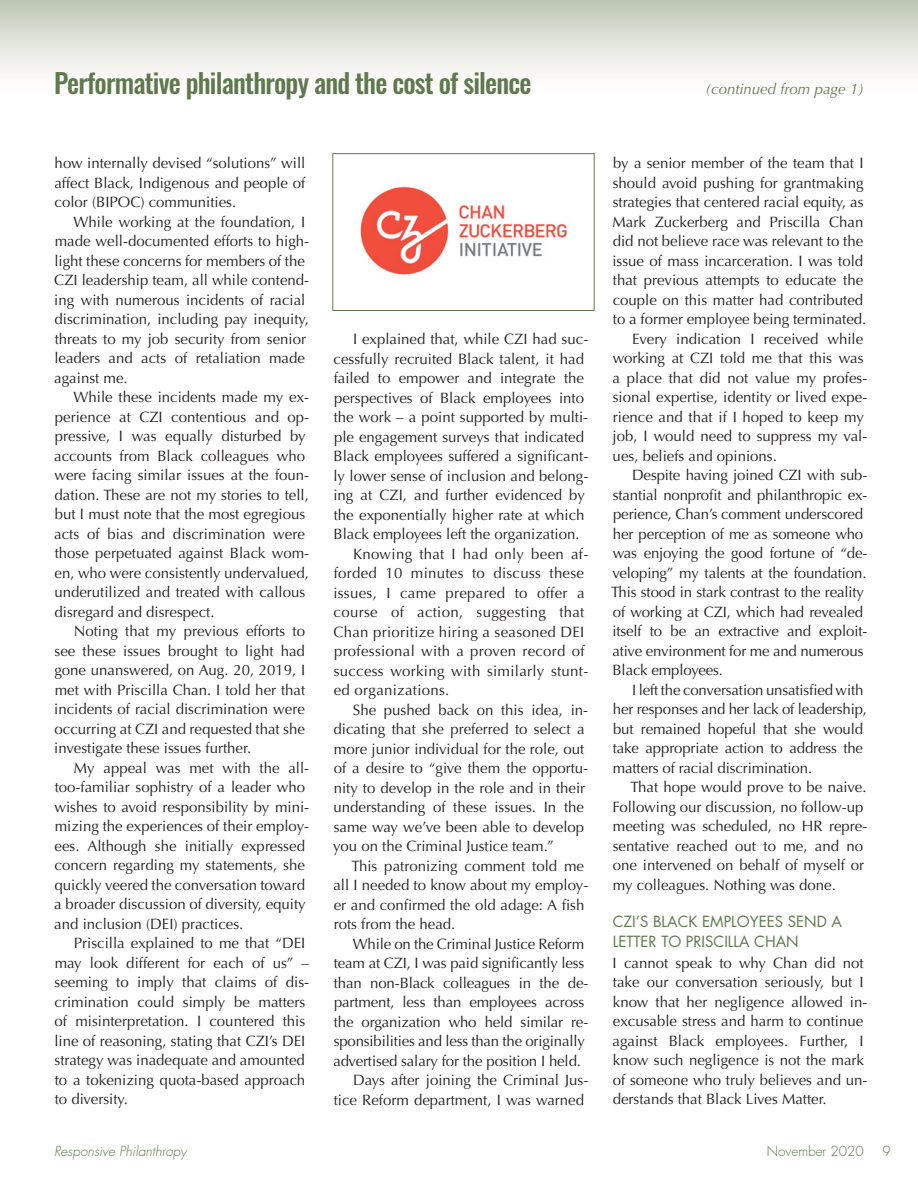
<style>
.page{position:relative;width:918px;height:1188px;background:#fff}
.page>*{position:absolute;margin:0;border:0;box-sizing:border-box;transform-origin:0 0}
.t1{font:500 27px "Oswald";letter-spacing:-.03em;color:#5f784e}
.t2{font:15px/19.5px "Optima";color:#231f20}
.t3{font:15px "Optima";letter-spacing:.02em;color:#231f20}
.t4{font:15px/19.5px "Futura";color:#5f784e}
.t5{font:italic 15px "Optima";color:#5f784e}
.t6{font:italic 300 13.5px "Futura";color:#5f784e}
.t7{font:300 13.5px "Futura";color:#5f784e}
</style>
<div class="page">
<div style="left:0;top:0;width:918px;height:94px;background:linear-gradient(to bottom,#c0c8b6,#fff)"></div>
<img style="left:360px;top:186px;width:207px;height:89px">
<div style="left:332px;top:153px;width:263px;height:158px;border:1px solid #5f784e"></div>
<h1 class="t1" style="left:54px;top:69px;width:479px">Performative philanthropy and the cost of silence</h1>
<p class="t5" style="left:705px;top:80px;width:160px">(continued from page 1)</p>
<p class="t2" style="left:54px;top:154px;width:253px;text-align:justify">how internally devised “solutions” will affect Black, Indigenous and people of color (BIPOC) communities.</p>
<p class="t2" style="left:54px;top:212px;width:256px;text-indent:19px">While working at the foundation, I made well-documented efforts to high&shy;light these concerns for members of the CZI leadership team, all while contend&shy;ing with numerous incidents of racial discrimination, including pay inequity, threats to my job security from senior leaders and acts of retaliation made against me.</p>
<p class="t2" style="left:54px;top:388px;width:256px;text-indent:19px">While these incidents made my ex&shy;perience at CZI contentious and op&shy;pressive, I was equally disturbed by accounts from Black colleagues who were facing similar issues at the foun&shy;dation. These are not my stories to tell, but I must note that the most egregious acts of bias and discrimination were those perpetuated against Black wom&shy;en, who were consistently undervalued, underutilized and treated with callous disregard and disrespect.</p>
<p class="t2" style="left:54px;top:622px;width:253px;text-align:justify;text-indent:19px">Noting that my previous efforts to see these issues brought to light had gone unanswered, on Aug. 20, 2019, I met with Priscilla Chan. I told her that incidents of racial discrimination were occurring at CZI and requested that she investigate these issues further.</p>
<p class="t2" style="left:54px;top:758px;width:256px;text-indent:20px">My appeal was met with the all&shy;too-familiar sophistry of a leader who wishes to avoid responsibility by mini&shy;mizing the experiences of their employ&shy;ees. Although she initially expressed concern regarding my statements, she quickly veered the conversation toward a broader discussion of diversity, equity and inclusion (DEI) practices.</p>
<p class="t2" style="left:54px;top:934px;width:256px;text-indent:20px">Priscilla explained to me that “DEI may look different for each of us” – seeming to imply that claims of dis&shy;crimination could simply be matters of misinterpretation. I countered this line of reasoning, stating that CZI’s DEI strategy was inadequate and amounted to a tokenizing quota-based approach to diversity.</p>
<p class="t2" style="left:353px;top:330px;width:237px">I explained that, while CZI had suc-</p>
<p class="t2" style="left:334px;top:349px;width:252px">cessfully recruited Black talent, it had</p>
<p class="t2" style="left:334px;top:369px;width:252px">failed to empower and integrate the</p>
<p class="t2" style="left:334px;top:388px;width:252px">perspectives of Black employees into</p>
<p class="t2" style="left:334px;top:408px;width:256px">the work – a point supported by multi-</p>
<p class="t2" style="left:334px;top:427px;width:252px">ple engagement surveys that indicated</p>
<p class="t2" style="left:334px;top:447px;width:256px">Black employees suffered a significant-</p>
<p class="t2" style="left:333px;top:466px;width:256px">ly lower sense of inclusion and belong-</p>
<p class="t2" style="left:333px;top:486px;width:253px">ing at CZI, and further evidenced by</p>
<p class="t2" style="left:334px;top:505px;width:252px">the exponentially higher rate at which</p>
<p class="t2" style="left:334px;top:525px;width:248px">Black employees left the organization.</p>
<p class="t3" style="left:353px;top:545px;width:237px">Knowing that I had only been af-</p>
<p class="t3" style="left:334px;top:564px;width:252px">forded 10 minutes to discuss these</p>
<p class="t3" style="left:333px;top:584px;width:253px">issues, I came prepared to offer a</p>
<p class="t3" style="left:334px;top:603px;width:252px">course of action, suggesting that</p>
<p class="t3" style="left:333px;top:623px;width:253px">Chan prioritize hiring a seasoned DEI</p>
<p class="t3" style="left:334px;top:642px;width:252px">professional with a proven record of</p>
<p class="t3" style="left:334px;top:662px;width:256px">success working with similarly stunt-</p>
<p class="t3" style="left:334px;top:681px;width:117px">ed organizations.</p>
<p class="t2" style="left:353px;top:700px;width:237px">She pushed back on this idea, in-</p>
<p class="t2" style="left:334px;top:720px;width:252px">dicating that she preferred to select a</p>
<p class="t2" style="left:334px;top:739px;width:252px">more junior individual for the role, out</p>
<p class="t2" style="left:334px;top:759px;width:256px">of a desire to “give them the opportu-</p>
<p class="t2" style="left:334px;top:778px;width:253px">nity to develop in the role and in their</p>
<p class="t2" style="left:334px;top:798px;width:252px">understanding of these issues. In the</p>
<p class="t2" style="left:334px;top:817px;width:252px">same way we’ve been able to develop</p>
<p class="t2" style="left:333px;top:837px;width:222px">you on the Criminal Justice team.”</p>
<p class="t2" style="left:351px;top:856px;width:234px">This patronizing comment told me</p>
<p class="t2" style="left:333px;top:876px;width:256px">all I needed to know about my employ-</p>
<p class="t2" style="left:334px;top:895px;width:252px">er and confirmed the old adage: A fish</p>
<p class="t2" style="left:334px;top:915px;width:123px">rots from the head.</p>
<p class="t2" style="left:353px;top:934px;width:233px">While on the Criminal Justice Reform</p>
<p class="t2" style="left:334px;top:954px;width:252px">team at CZI, I was paid significantly less</p>
<p class="t2" style="left:334px;top:973px;width:256px">than non-Black colleagues in the de-</p>
<p class="t2" style="left:334px;top:993px;width:252px">partment, less than employees across</p>
<p class="t2" style="left:334px;top:1012px;width:256px">the organization who held similar re-</p>
<p class="t2" style="left:334px;top:1032px;width:253px">sponsibilities and less than the originally</p>
<p class="t2" style="left:333px;top:1051px;width:249px">advertised salary for the position I held.</p>
<p class="t2" style="left:353px;top:1071px;width:237px">Days after joining the Criminal Jus-</p>
<p class="t2" style="left:334px;top:1090px;width:252px">tice Reform department, I was warned</p>
<p class="t2" style="left:613px;top:154px;width:252px">by a senior member of the team that I</p>
<p class="t2" style="left:613px;top:173px;width:252px">should avoid pushing for grantmaking</p>
<p class="t2" style="left:613px;top:193px;width:252px">strategies that centered racial equity, as</p>
<p class="t2" style="left:613px;top:212px;width:252px">Mark Zuckerberg and Priscilla Chan</p>
<p class="t2" style="left:613px;top:232px;width:252px">did not believe race was relevant to the</p>
<p class="t2" style="left:612px;top:251px;width:252px">issue of mass incarceration. I was told</p>
<p class="t2" style="left:613px;top:271px;width:252px">that previous attempts to educate the</p>
<p class="t2" style="left:613px;top:290px;width:252px">couple on this matter had contributed</p>
<p class="t2" style="left:613px;top:310px;width:255px">to a former employee being terminated.</p>
<p class="t2" style="left:632px;top:329px;width:233px">Every indication I received while</p>
<p class="t2" style="left:613px;top:349px;width:252px">working at CZI told me that this was</p>
<p class="t2" style="left:613px;top:368px;width:256px">a place that did not value my profes-</p>
<p class="t2" style="left:613px;top:388px;width:256px">sional expertise, identity or lived expe-</p>
<p class="t2" style="left:613px;top:407px;width:253px">rience and that if I hoped to keep my</p>
<p class="t2" style="left:613px;top:427px;width:256px">job, I would need to suppress my val-</p>
<p class="t2" style="left:613px;top:446px;width:166px">ues, beliefs and opinions.</p>
<p class="t2" style="left:632px;top:466px;width:237px">Despite having joined CZI with sub-</p>
<p class="t2" style="left:613px;top:485px;width:256px">stantial nonprofit and philanthropic ex-</p>
<p class="t2" style="left:613px;top:505px;width:252px">perience, Chan’s comment underscored</p>
<p class="t2" style="left:613px;top:524px;width:252px">her perception of me as someone who</p>
<p class="t2" style="left:613px;top:544px;width:256px">was enjoying the good fortune of “de-</p>
<p class="t2" style="left:612px;top:563px;width:256px">veloping” my talents at the foundation.</p>
<p class="t2" style="left:611px;top:583px;width:254px">This stood in stark contrast to the reality</p>
<p class="t2" style="left:613px;top:602px;width:252px">of working at CZI, which had revealed</p>
<p class="t2" style="left:612px;top:622px;width:256px">itself to be an extractive and exploit-</p>
<p class="t2" style="left:613px;top:641px;width:252px">ative environment for me and numerous</p>
<p class="t2" style="left:613px;top:661px;width:112px">Black employees.</p>
<p class="t2" style="left:632px;top:680px;width:233px">I left the conversation unsatisfied with</p>
<p class="t2" style="left:613px;top:700px;width:256px">her responses and her lack of leadership,</p>
<p class="t2" style="left:613px;top:719px;width:252px">but remained hopeful that she would</p>
<p class="t2" style="left:613px;top:739px;width:252px">take appropriate action to address the</p>
<p class="t2" style="left:613px;top:758px;width:201px">matters of racial discrimination.</p>
<p class="t2" style="left:631px;top:778px;width:237px">That hope would prove to be naive.</p>
<p class="t2" style="left:613px;top:797px;width:252px">Following our discussion, no follow-up</p>
<p class="t2" style="left:613px;top:817px;width:256px">meeting was scheduled, no HR repre-</p>
<p class="t2" style="left:613px;top:836px;width:252px">sentative reached out to me, and no</p>
<p class="t2" style="left:613px;top:856px;width:253px">one intervened on behalf of myself or</p>
<p class="t2" style="left:613px;top:875px;width:224px">my colleagues. Nothing was done.</p>
<p class="t4" style="left:613px;top:912px;width:231px">CZI’S BLACK EMPLOYEES SEND A<br>LETTER TO PRISCILLA CHAN</p>
<p class="t2" style="left:613px;top:953px;width:256px">I cannot speak to why Chan did not take our conversation seriously, but I know that her negligence allowed in&shy;excusable stress and harm to continue against Black employees. Further, I know such negligence is not the mark of someone who truly believes and un&shy;derstands that Black Lives Matter.</p>
<p class="t6" style="left:54px;top:1143px;width:134px">Responsive Philanthropy</p>
<p class="t7" style="left:767px;top:1143px;width:99px">November 2020</p>
<p class="t7" style="left:883px;top:1143px;width:10px">9</p>
</div>
